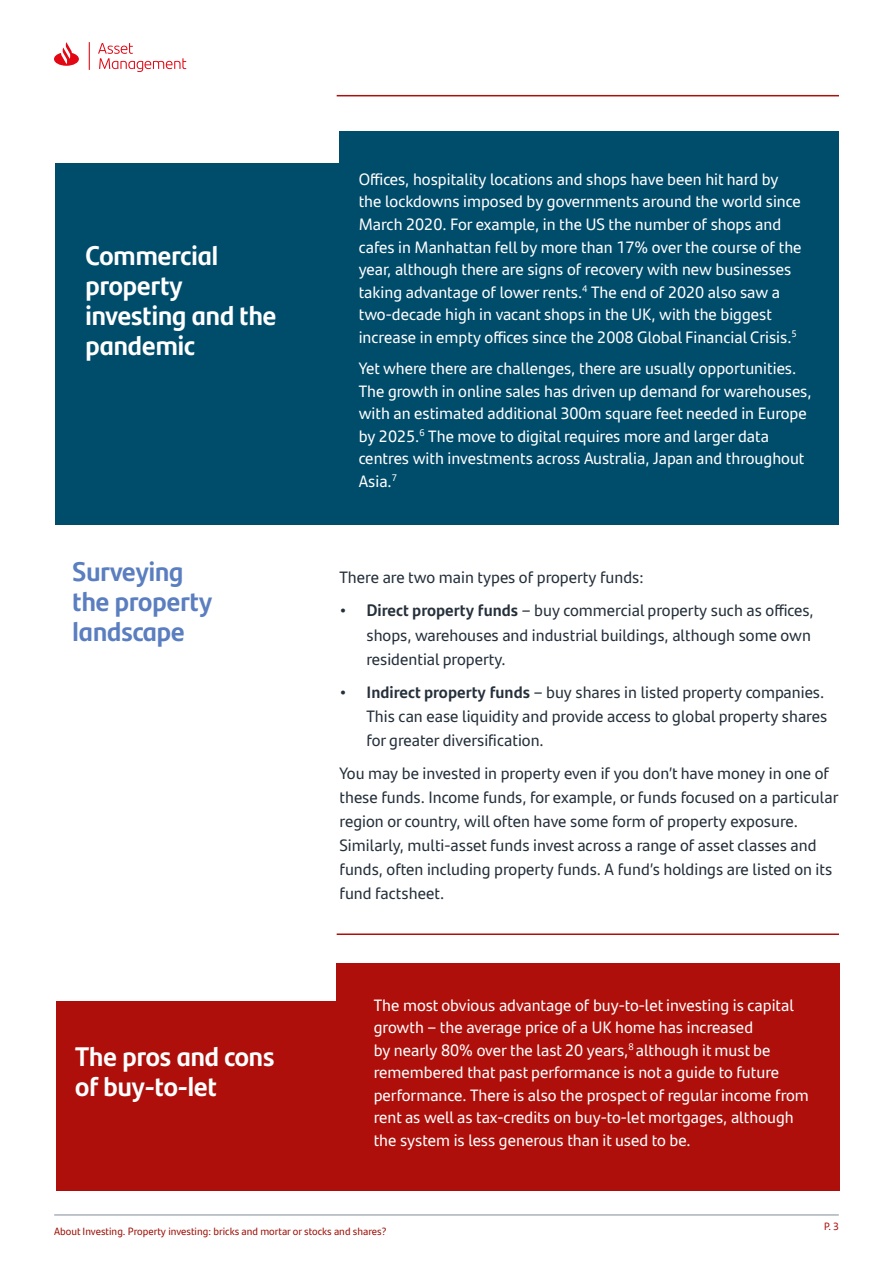
<style>
.page{position:relative;width:893px;height:1263px;background:#fff}
.page>*{position:absolute;margin:0;border:0;box-sizing:border-box;transform-origin:0 0}
.t1{font:700 27px/30px "Santander Headline";color:#fff}
.t2{font:700 27px/30px "Santander Headline";color:#5a7ebf}
.t3{font:16.5px/22.5px "Santander Text";color:#fff}
.t4{font:16.5px/24px "Santander Text";color:#25303b}
.t5{font:10.5px "Santander Text";color:#9c1006}
.t6{font:10.5px "Santander Headline";color:#ae0f0a}
.s1{font-weight:700}
</style>
<div class="page">
<hr style="left:54px;top:1215px;width:785px;height:1px;background:#808b94">
<svg style="left:54px;top:42px;width:132px;height:30px"></svg>
<div style="left:55px;top:132px;width:784px;height:393px;background:#004c6b"></div>
<div style="left:46px;top:96px;width:292px;height:66px;background:#fff"></div>
<hr style="left:337px;top:95px;width:502px;height:1px;background:#ae0f0a">
<div style="left:56px;top:963px;width:784px;height:228px;background:#ae0f0a"></div>
<hr style="left:337px;top:933px;width:502px;height:2px;background:#ae0f0a">
<div style="left:56px;top:935px;width:279px;height:65px;background:#fff"></div>
<h1 class="t1" style="left:85px;top:239px;width:193px">Commercial property investing and the pandemic</h1>
<p class="t3" style="left:359px;top:167px;width:444px">Offices, hospitality locations and shops have been hit hard by the lockdowns imposed by governments around the world since March 2020. For example, in the US the number of shops and cafes in Manhattan fell by more than 17% over the course of the year, although there are signs of recovery with new businesses taking advantage of lower rents.<sup>4</sup> The end of 2020 also saw a two-decade high in vacant shops in the UK, with the biggest increase in empty offices since the 2008 Global Financial Crisis.<sup>5</sup></p>
<p class="t3" style="left:359px;top:356px;width:454px">Yet where there are challenges, there are usually opportunities.<br>The growth in online sales has driven up demand for warehouses, with an estimated additional 300m square feet needed in Europe by 2025.<sup>6</sup> The move to digital requires more and larger data centres with investments across Australia, Japan and throughout Asia.<sup>7</sup></p>
<h1 class="t2" style="left:73px;top:555px;width:141px">Surveying the property landscape</h1>
<p class="t4" style="left:339px;top:565px;width:306px">There are two main types of property funds:</p>
<p class="t4" style="left:366px;top:598px;width:449px;text-indent:-27px"><span class="s1">• Direct property funds</span> – buy commercial property such as offices, shops, warehouses and industrial buildings, although some own residential property.</p>
<p class="t4" style="left:366px;top:679px;width:462px;text-indent:-27px"><span class="s1">• Indirect property funds</span> – buy shares in listed property companies.<br>This can ease liquidity and provide access to global property shares for greater diversification.</p>
<p class="t4" style="left:339px;top:760px;width:500px">You may be invested in property even if you don’t have money in one of these funds. Income funds, for example, or funds focused on a particular region or country, will often have some form of property exposure.<br>Similarly, multi-asset funds invest across a range of asset classes and funds, often including property funds. A fund’s holdings are listed on its fund factsheet.</p>
<h1 class="t1" style="left:75px;top:1040px;width:201px">The pros and cons of buy-to-let</h1>
<p class="t3" style="left:374px;top:993px;width:437px">The most obvious advantage of buy-to-let investing is capital growth – the average price of a UK home has increased<br>by nearly 80% over the last 20 years,<sup>8</sup> although it must be remembered that past performance is not a guide to future performance. There is also the prospect of regular income from rent as well as tax-credits on buy-to-let mortgages, although the system is less generous than it used to be.</p>
<p class="t5" style="left:54px;top:1223px;width:334px">About Investing. Property investing: bricks and mortar or stocks and shares?</p>
<p class="t6" style="left:824px;top:1218px;width:16px">P. 3</p>
</div>
